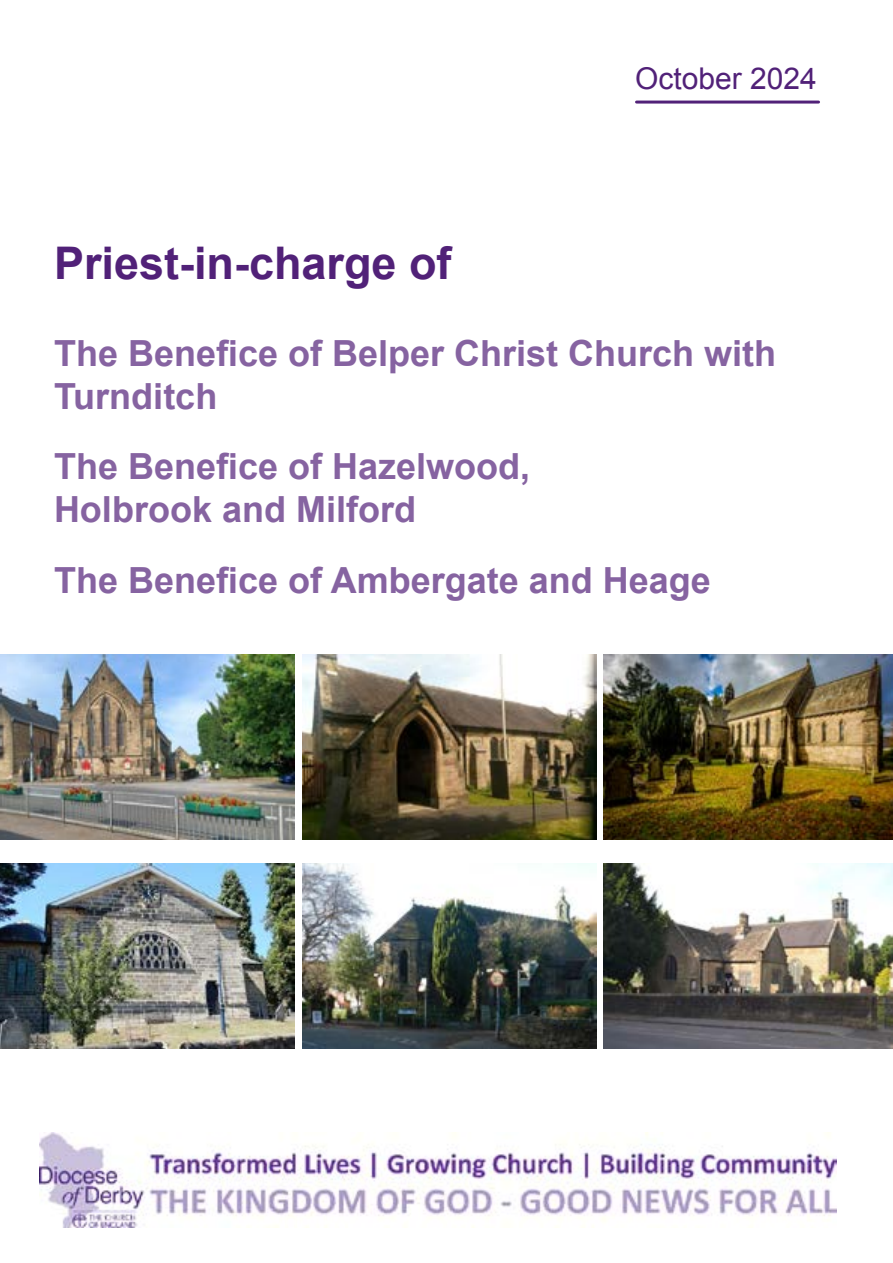
<style>
.page{position:relative;width:893px;height:1263px;background:#fff}
.page>*{position:absolute;margin:0;border:0;box-sizing:border-box;transform-origin:0 0}
.t1{font:700 45px "Arial";color:#512178}
.t2{font:700 36px/43.2px "Arial";color:#8663a1}
.t3{font:30px "Arial";color:#512178}
</style>
<div class="page">
<img style="left:39px;top:1132px;width:798px;height:95px">
<hr style="left:636px;top:101px;width:183px;height:3px;background:#512178">
<img style="left:0;top:654px;width:295px;height:185px">
<img style="left:302px;top:654px;width:295px;height:185px">
<img style="left:603px;top:654px;width:290px;height:185px">
<img style="left:603px;top:863px;width:290px;height:185px">
<img style="left:302px;top:863px;width:295px;height:185px">
<img style="left:0;top:863px;width:295px;height:185px">
<p class="t1" style="left:54px;top:234px;width:399px">Priest-in-charge of</p>
<p class="t3" style="left:635px;top:58px;width:183px">October 2024</p>
<p class="t2" style="left:54px;top:333px;width:724px">The Benefice of Belper Christ Church with<br>Turnditch</p>
<p class="t2" style="left:54px;top:446px;width:478px">The Benefice of Hazelwood,<br>Holbrook and Milford</p>
<p class="t2" style="left:54px;top:560px;width:658px">The Benefice of Ambergate and Heage</p>
</div>
